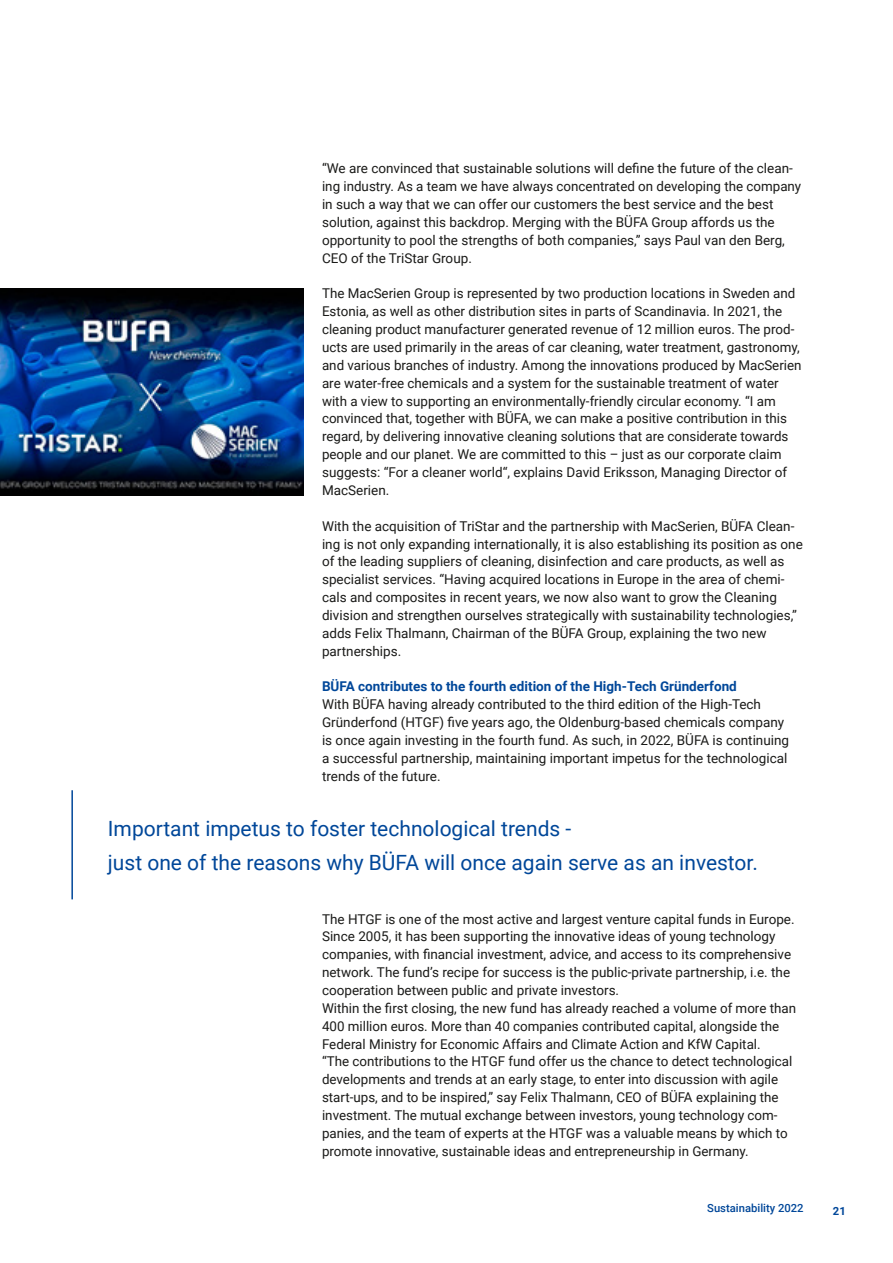
<style>
.page{position:relative;width:893px;height:1263px;background:#fff}
.page>*{position:absolute;margin:0;border:0;box-sizing:border-box;transform-origin:0 0}
.t1{font:21px/33.6px "Roboto";color:#004799}
.t2{font:13.5px/17.9px "Roboto";color:#1a1a18}
.t3{font:700 13.5px "Roboto";color:#004799}
.t4{font:500 11.25px "Roboto";color:#004799}
.t5{font:700 11.25px "Roboto";color:#004799}
</style>
<div class="page">
<img style="left:0;top:288px;width:304px;height:207px">
<hr style="left:71px;top:790px;width:2px;height:109px;background:#004799">
<p class="t2" style="left:322px;top:159px;width:481px">“We are convinced that sustainable solutions will define the future of the clean&shy;ing industry. As a team we have always concentrated on developing the company in such a way that we can offer our customers the best service and the best solution, against this backdrop. Merging with the BÜFA Group affords us the opportunity to pool the strengths of both companies,” says Paul van den Berg, CEO of the TriStar Group.</p>
<p class="t2" style="left:322px;top:284px;width:481px">The MacSerien Group is represented by two production locations in Sweden and Estonia, as well as other distribution sites in parts of Scandinavia. In 2021, the cleaning product manufacturer generated revenue of 12 million euros. The prod&shy;ucts are used primarily in the areas of car cleaning, water treatment, gastronomy, and various branches of industry. Among the innovations produced by MacSerien are water-free chemicals and a system for the sustainable treatment of water with a view to supporting an environmentally-friendly circular economy. “I am convinced that, together with BÜFA, we can make a positive contribution in this regard, by delivering innovative cleaning solutions that are considerate towards people and our planet. We are committed to this – just as our corporate claim suggests: “For a cleaner world“, explains David Eriksson, Managing Director of MacSerien.</p>
<p class="t2" style="left:322px;top:516px;width:482px">With the acquisition of TriStar and the partnership with MacSerien, BÜFA Clean&shy;ing is not only expanding internationally, it is also establishing its position as one of the leading suppliers of cleaning, disinfection and care products, as well as specialist services. “Having acquired locations in Europe in the area of chemi&shy;cals and composites in recent years, we now also want to grow the Cleaning division and strengthen ourselves strategically with sustainability technologies,” adds Felix Thalmann, Chairman of the BÜFA Group, explaining the two new partnerships.</p>
<p class="t3" style="left:322px;top:677px;width:416px">BÜFA contributes to the fourth edition of the High-Tech Gründerfond</p>
<p class="t2" style="left:322px;top:695px;width:469px">With BÜFA having already contributed to the third edition of the High-Tech Gründerfond (HTGF) five years ago, the Oldenburg-based chemicals company is once again investing in the fourth fund. As such, in 2022, BÜFA is continuing a successful partnership, maintaining important impetus for the technological trends of the future.</p>
<h1 class="t1" style="left:108px;top:811px;width:651px">Important impetus to foster technological trends -<br>just one of the reasons why BÜFA will once again serve as an investor.</h1>
<p class="t2" style="left:322px;top:909px;width:476px">The HTGF is one of the most active and largest venture capital funds in Europe.<br>Since 2005, it has been supporting the innovative ideas of young technology companies, with financial investment, advice, and access to its comprehensive network. The fund’s recipe for success is the public-private partnership, i.e. the cooperation between public and private investors.<br>Within the first closing, the new fund has already reached a volume of more than 400 million euros. More than 40 companies contributed capital, alongside the Federal Ministry for Economic Affairs and Climate Action and KfW Capital.<br>“The contributions to the HTGF fund offer us the chance to detect technological developments and trends at an early stage, to enter into discussion with agile start-ups, and to be inspired,” say Felix Thalmann, CEO of BÜFA explaining the investment. The mutual exchange between investors, young technology com&shy;panies, and the team of experts at the HTGF was a valuable means by which to promote innovative, sustainable ideas and entrepreneurship in Germany.</p>
<p class="t4" style="left:707px;top:1200px;width:98px">Sustainability 2022</p>
<p class="t5" style="left:833px;top:1202px;width:14px">21</p>
</div>
